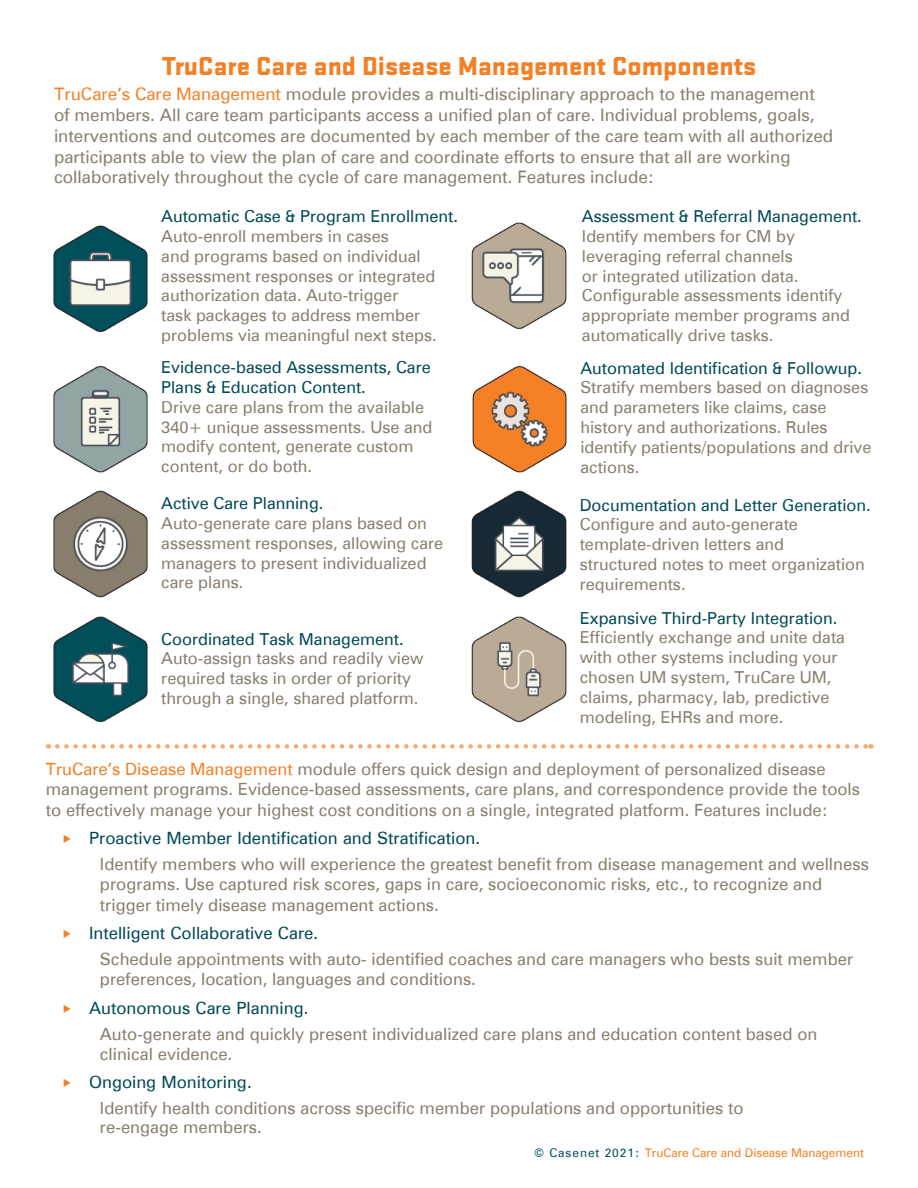
<style>
.page{position:relative;width:918px;height:1188px;background:#fff}
.page>*{position:absolute;margin:0;border:0;box-sizing:border-box;transform-origin:0 0}
.t1{font:900 27px "Stratum 1";color:#f48026}
.t2{font:17.25px/20.7px "Zurich BT";color:#887f6f}
.Bullet_Point_indent{font:16.8px/20.2px "Zurich BT";color:#887e6e}
.Bullet_Point_indent-2{font:16.8px/20.2px "Zurich BT";color:#887f6f}
.t3{font:16.8px "Zurich BT";color:#004956}
.t4{font:16.5px/19.8px "Zurich BT";color:#887f6f}
.t5{font:12px "Zurich BT";color:#f48026}
.s1{color:#f58025}
.s2{color:#004956}
.s3{color:#004f5a}
.s4{font-family:"Usual";font-weight:700;font-size:13.35px;color:#f58025}
.s5{color:#004e59}
</style>
<div class="page">
<img style="left:471px;top:222px;width:96px;height:108px">
<img style="left:53px;top:225px;width:95px;height:108px">
<img style="left:471px;top:616px;width:96px;height:107px">
<img style="left:53px;top:616px;width:95px;height:107px">
<img style="left:471px;top:490px;width:96px;height:108px">
<img style="left:53px;top:490px;width:95px;height:108px">
<img style="left:472px;top:365px;width:95px;height:108px">
<img style="left:53px;top:365px;width:95px;height:108px">
<svg style="left:57px;top:744px;width:814px;height:5px"></svg>
<p class="t1" style="left:162px;top:46px;width:596px">TruCare Care and Disease Management Components</p>
<p class="t2" style="left:54px;top:84px;width:781px"><span class="s1">TruCare’s Care Management</span> module provides a multi-disciplinary approach to the management of members. All care team participants access a unified plan of care. Individual problems, goals, interventions and outcomes are documented by each member of the care team with all authorized participants able to view the plan of care and coordinate efforts to ensure that all are working collaboratively throughout the cycle of care management. Features include:</p>
<p class="t4" style="left:161px;top:206px;width:298px"><span class="s2">Automatic Case &amp; Program Enrollment.<br></span>Auto-enroll members in cases<br>and programs based on individual assessment responses or integrated authorization data. Auto-trigger<br>task packages to address member problems via meaningful next steps.</p>
<p class="t4" style="left:161px;top:357px;width:273px"><span class="s2">Evidence-based Assessments, Care<br>Plans &amp; Education Content.<br></span>Drive care plans from the available<br>340+ unique assessments. Use and modify content, generate custom content, or do both.</p>
<p class="t4" style="left:161px;top:493px;width:284px"><span class="s2">Active Care Planning.<br></span>Auto-generate care plans based on assessment responses, allowing care managers to present individualized care plans.</p>
<p class="t4" style="left:161px;top:629px;width:264px"><span class="s2">Coordinated Task Management.<br></span>Auto-assign tasks and readily view required tasks in order of priority through a single, shared platform.</p>
<p class="t4" style="left:582px;top:206px;width:281px"><span class="s2">Assessment &amp; Referral Management.<br></span>Identify members for CM by leveraging referral channels<br>or integrated utilization data.<br>Configurable assessments identify appropriate member programs and automatically drive tasks.</p>
<p class="t4" style="left:580px;top:358px;width:293px"><span class="s2">Automated Identification &amp; Followup.<br></span>Stratify members based on diagnoses and parameters like claims, case history and authorizations. Rules identify patients/populations and drive actions.</p>
<p class="t4" style="left:580px;top:495px;width:293px"><span class="s2">Documentation and Letter</span> <span class="s3">Generation.<br></span>Configure and auto-generate template-driven letters and<br>structured notes to meet organization requirements.</p>
<p class="t4" style="left:580px;top:608px;width:267px"><span class="s2">Expansive Third-Party Integration.<br></span>Efficiently exchange and unite data with other systems including your chosen UM system, TruCare UM, claims, pharmacy, lab, predictive modeling, EHRs and more.</p>
<p class="Bullet_Point_indent-2" style="left:46px;top:759px;width:816px"><span class="s1">TruCare’s Disease Management</span> module offers quick design and deployment of personalized disease management programs. Evidence-based assessments, care plans, and correspondence provide the tools to effectively manage your highest cost conditions on a single, integrated platform. Features include:</p>
<p class="t3" style="left:62px;top:828px;width:420px"><span class="s4">▶</span> Proactive Member Identification and Stratification.</p>
<p class="Bullet_Point_indent" style="left:100px;top:854px;width:771px">Identify members who will experience the greatest benefit from disease management and wellness programs. Use captured risk scores, gaps in care, socioeconomic risks, etc., to recognize and trigger timely disease management actions.</p>
<p class="t3" style="left:62px;top:923px;width:258px"><span class="s4">▶</span> Intelligent Collaborative Care.</p>
<p class="Bullet_Point_indent" style="left:100px;top:949px;width:755px">Schedule appointments with auto- identified coaches and care managers who bests suit member preferences, location, languages and conditions.</p>
<p class="t3" style="left:62px;top:997px;width:248px"><span class="s4">▶</span> Autonomous Care Planning.</p>
<p class="Bullet_Point_indent" style="left:100px;top:1023px;width:719px">Auto-generate and quickly present individualized care plans and education content based on clinical evidence.</p>
<p class="t3" style="left:62px;top:1072px;width:191px"><span class="s4">▶</span> Ongoing Monitoring.</p>
<p class="Bullet_Point_indent-2" style="left:100px;top:1098px;width:645px;line-height:19.5px">Identify health conditions across specific member populations and opportunities to re-engage members.</p>
<p class="t5" style="left:534px;top:1145px;width:331px"><span class="s5">© Casenet 2021:</span> TruCare Care and Disease Management</p>
</div>
